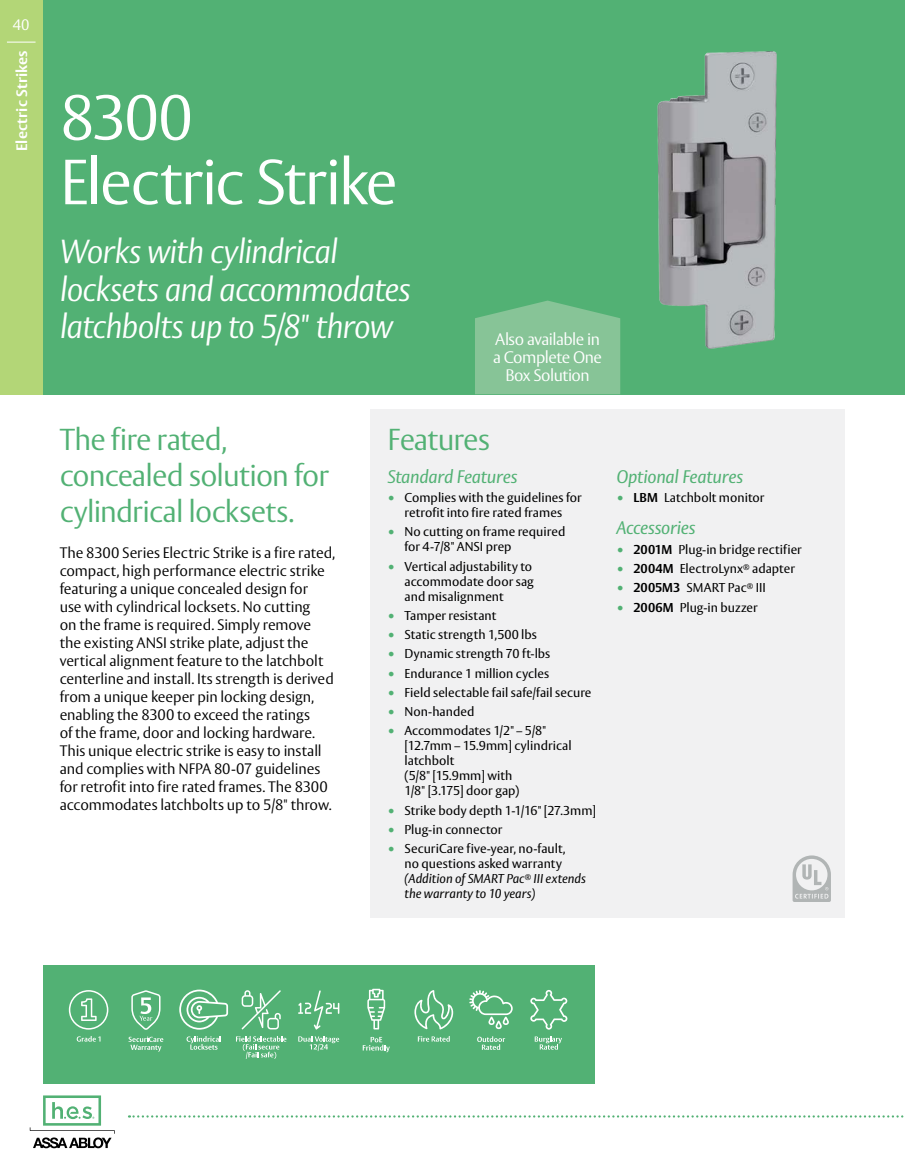
<style>
.page{position:relative;width:905px;height:1175px;background:#fff}
.page>*{position:absolute;margin:0;border:0;box-sizing:border-box;transform-origin:0 0}
.t1{font:300 63px/64.5px "A1 D6+YFYLWV+ASSA Vesta";letter-spacing:-.035em;color:#fff}
.t2{font:italic 300 33px/37.5px "ASSA Vesta";letter-spacing:-.03em;color:#fff}
.t3{font:300 30px/36px "A1 D6+YFYLWV+ASSA Vesta";letter-spacing:-.025em;color:#52b174}
.t4{font:italic 18px "ASSA Vesta";letter-spacing:-.015em;color:#52b174}
.t5{font:300 16.5px/18px "A1 D6+YFYLWV+ASSA Vesta";letter-spacing:-.03em;color:#fff;text-align:center}
.t6{font:300 15px/18px "A1 D6+YFYLWV+ASSA Vesta";letter-spacing:-.005em;color:#000}
.t7{font:700 15px "ASSA Vesta";letter-spacing:.015em;color:#fff}
.t8{font:300 15px "A1 D6+YFYLWV+ASSA Vesta";color:#fff}
.t9{font:12.75px/15px "A1 FB+YFYLWV+ASSA Vesta";color:#000}
.t10{font:italic 12.75px/15px "ASSA Vesta";color:#000}
.s1{font-size:15px;color:#52b174}
.s2{font-family:"ASSA Vesta";font-weight:700}
</style>
<div class="page">
<div style="left:41px;top:0;width:863px;height:394px;background:#52b174"></div>
<svg style="left:129px;top:1115px;width:775px;height:2px"></svg>
<svg style="left:30px;top:1095px;width:85px;height:53px"></svg>
<div style="left:0;top:0;width:43px;height:394px;background:#b3d677"></div>
<svg style="left:7px;top:42px;width:29px;height:1px"></svg>
<div style="left:370px;top:410px;width:475px;height:508px;background:#f1f1f2"></div>
<img style="left:657px;top:51px;width:119px;height:297px">
<div style="left:43px;top:965px;width:551px;height:118px;background:#52b174"></div>
<svg style="left:77px;top:1036px;width:23px;height:5px"></svg>
<svg style="left:69px;top:990px;width:39px;height:39px"></svg>
<svg style="left:128px;top:1036px;width:35px;height:15px"></svg>
<svg style="left:131px;top:990px;width:29px;height:39px"></svg>
<svg style="left:179px;top:989px;width:49px;height:40px"></svg>
<svg style="left:186px;top:1036px;width:35px;height:13px"></svg>
<svg style="left:241px;top:990px;width:40px;height:39px"></svg>
<svg style="left:236px;top:1036px;width:50px;height:23px"></svg>
<svg style="left:298px;top:1036px;width:41px;height:15px"></svg>
<svg style="left:298px;top:990px;width:41px;height:39px"></svg>
<svg style="left:367px;top:988px;width:18px;height:41px"></svg>
<svg style="left:363px;top:1036px;width:27px;height:16px"></svg>
<svg style="left:414px;top:990px;width:39px;height:39px"></svg>
<svg style="left:418px;top:1036px;width:32px;height:5px"></svg>
<svg style="left:469px;top:990px;width:43px;height:39px"></svg>
<svg style="left:477px;top:1036px;width:28px;height:13px"></svg>
<svg style="left:530px;top:990px;width:37px;height:39px"></svg>
<svg style="left:534px;top:1036px;width:28px;height:13px"></svg>
<svg style="left:792px;top:855px;width:39px;height:47px"></svg>
<svg style="left:475px;top:300px;width:145px;height:94px;background:#81c293"></svg>
<p class="t8" style="left:13px;top:16px;width:18px">40</p>
<p class="t7" style="left:13px;top:151px;width:102px;rotate:-90deg">Electric Strikes</p>
<h1 class="t1" style="left:60px;top:88px;width:339px">8300<br>Electric Strike</h1>
<h2 class="t2" style="left:60px;top:234px;width:352px">Works with cylindrical locksets and accommodates latchbolts up to 5/8" throw</h2>
<p class="t5" style="left:493px;top:331px;width:110px">Also available in a Complete One<br>Box Solution</p>
<h3 class="t3" style="left:60px;top:423px;width:271px">The fire rated, concealed solution for cylindrical locksets.</h3>
<p class="t6" style="left:60px;top:544px;width:277px">The 8300 Series Electric Strike is a fire rated, compact, high performance electric strike featuring a unique concealed design for<br>use with cylindrical locksets. No cutting<br>on the frame is required. Simply remove the existing ANSI strike plate, adjust the vertical alignment feature to the latchbolt centerline and install. Its strength is derived from a unique keeper pin locking design, enabling the 8300 to exceed the ratings<br>of the frame, door and locking hardware.<br>This unique electric strike is easy to install and complies with NFPA 80-07 guidelines for retrofit into fire rated frames. The 8300 accommodates latchbolts up to 5/8" throw.</p>
<h3 class="t3" style="left:387px;top:423px;width:104px">Features</h3>
<h3 class="t4" style="left:387px;top:465px;width:131px">Standard Features</h3>
<p class="t9" style="left:387px;top:490px;width:196px;text-align:center"><span class="s1">•</span> Complies with the guidelines for retrofit into fire rated frames</p>
<p class="t9" style="left:404px;top:525px;width:162px;text-indent:-17px"><span class="s1">•</span> No cutting on frame required for 4-7/8" ANSI prep</p>
<p class="t9" style="left:404px;top:559px;width:131px;text-indent:-17px"><span class="s1">•</span> Vertical adjustability to accommodate door sag and misalignment</p>
<p class="t9" style="left:387px;top:608px;width:110px"><span class="s1">•</span> Tamper resistant</p>
<p class="t9" style="left:387px;top:627px;width:151px"><span class="s1">•</span> Static strength 1,500 lbs</p>
<p class="t9" style="left:387px;top:647px;width:164px"><span class="s1">•</span> Dynamic strength 70 ft-lbs</p>
<p class="t9" style="left:387px;top:666px;width:163px"><span class="s1">•</span> Endurance 1 million cycles</p>
<p class="t9" style="left:387px;top:685px;width:205px"><span class="s1">•</span> Field selectable fail safe/fail secure</p>
<p class="t9" style="left:387px;top:704px;width:88px"><span class="s1">•</span> Non-handed</p>
<p class="t9" style="left:404px;top:724px;width:168px;text-indent:-17px"><span class="s1">•</span> Accommodates 1/2" – 5/8" [12.7mm – 15.9mm] cylindrical latchbolt<br>(5/8" [15.9mm] with<br>1/8" [3.175] door gap)</p>
<p class="t9" style="left:387px;top:803px;width:210px"><span class="s1">•</span> Strike body depth 1-1/16" [27.3mm]</p>
<p class="t9" style="left:387px;top:822px;width:116px"><span class="s1">•</span> Plug-in connector</p>
<p class="t9" style="left:387px;top:841px;width:179px;text-align:right"><span class="s1">•</span> SecuriCare five-year, no-fault, no questions asked warranty</p>
<p class="t10" style="left:404px;top:871px;width:183px">(Addition of SMART Pac<sup>®</sup> III extends the warranty to 10 years)</p>
<h3 class="t4" style="left:616px;top:465px;width:128px">Optional Features</h3>
<p class="t9" style="left:616px;top:490px;width:149px"><span class="s1">•</span> <span class="s2">LBM</span> Latchbolt monitor</p>
<h3 class="t4" style="left:616px;top:517px;width:81px">Accessories</h3>
<p class="t9" style="left:616px;top:542px;width:187px"><span class="s1">•</span> <span class="s2">2001M</span> Plug-in bridge rectifier</p>
<p class="t9" style="left:616px;top:561px;width:180px"><span class="s1">•</span> <span class="s2">2004M</span> ElectroLynx<sup>®</sup> adapter</p>
<p class="t9" style="left:616px;top:581px;width:151px"><span class="s1">•</span> <span class="s2">2005M3</span> SMART Pac<sup>®</sup> III</p>
<p class="t9" style="left:616px;top:600px;width:143px"><span class="s1">•</span> <span class="s2">2006M</span> Plug-in buzzer</p>
</div>
